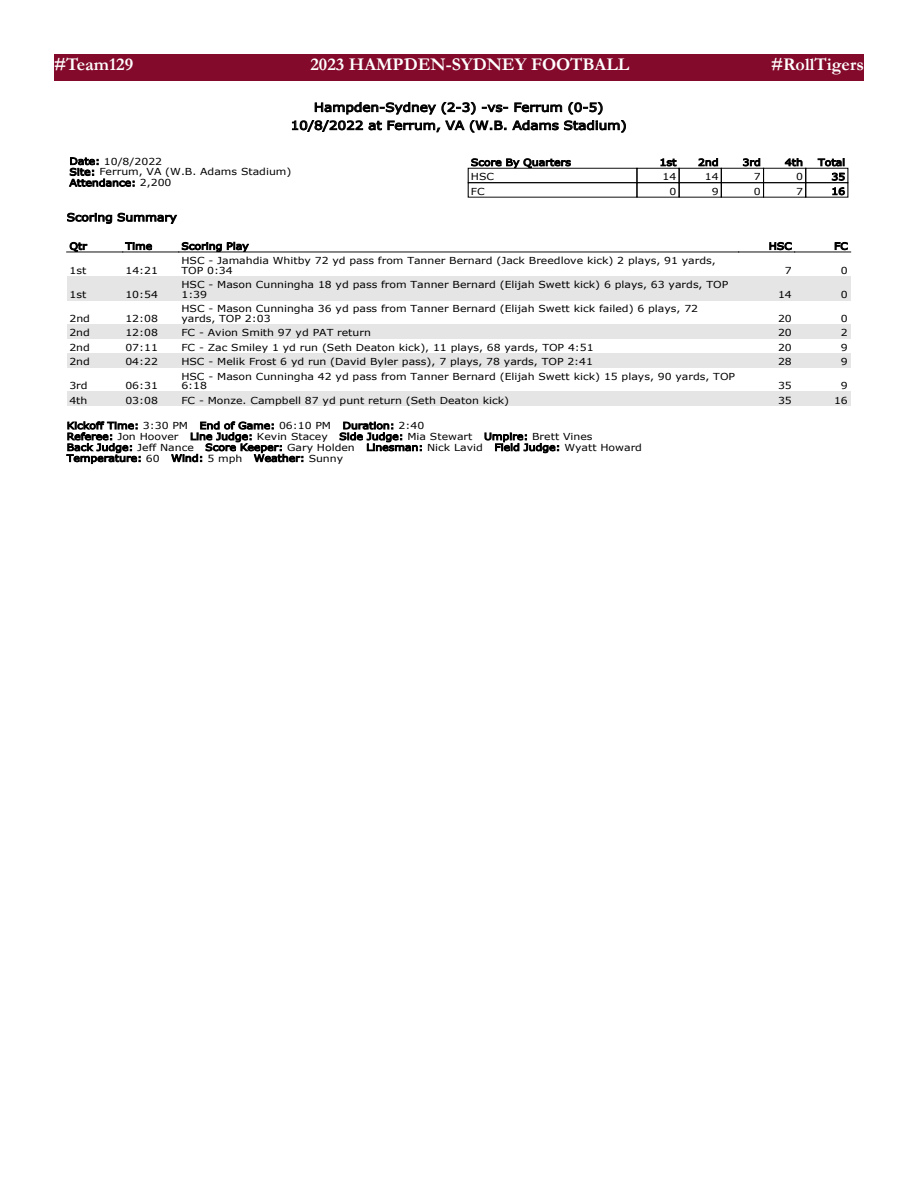
<style>
.page{position:relative;width:918px;height:1188px;background:#fff}
.page>*{position:absolute;margin:0;border:0;box-sizing:border-box;transform-origin:0 0}
.t1{font:700 18px "Garamond";color:#fff}
.t2{font:12px/18px "Verdana";color:#000;text-align:center;scale:1.13 1}
.t3{font:10.8px "Verdana";color:#000;scale:1.13 1}
.t4{font:9.6px/10.8px "Verdana";color:#000;scale:1.13 1}
</style>
<div class="page">
<div style="left:54px;top:54px;width:810px;height:27px;background:#830a2b"></div>
<div style="left:468px;top:182px;width:169px;height:15px;border:1px solid #000"></div>
<div style="left:637px;top:182px;width:42px;height:15px;border:1px solid #000"></div>
<div style="left:679px;top:182px;width:43px;height:15px;border:1px solid #000"></div>
<div style="left:721px;top:182px;width:43px;height:15px;border:1px solid #000"></div>
<div style="left:763px;top:182px;width:43px;height:15px;border:1px solid #000"></div>
<div style="left:805px;top:182px;width:43px;height:15px;border:1px solid #000"></div>
<div style="left:67px;top:276px;width:784px;height:24px;background:#e5e5e5"></div>
<div style="left:67px;top:324px;width:784px;height:15px;background:#e5e5e5"></div>
<div style="left:67px;top:353px;width:784px;height:15px;background:#e5e5e5"></div>
<div style="left:67px;top:392px;width:784px;height:14px;background:#e5e5e5"></div>
<hr style="left:67px;top:252px;width:56px;height:1px;background:#000">
<hr style="left:123px;top:252px;width:56px;height:1px;background:#000">
<hr style="left:179px;top:252px;width:560px;height:1px;background:#000">
<hr style="left:739px;top:252px;width:56px;height:1px;background:#000">
<hr style="left:795px;top:252px;width:56px;height:1px;background:#000">
<p class="t1" style="left:54px;top:52px;width:81px">#Team129</p>
<p class="t1" style="left:310px;top:52px;width:320px">2023 HAMPDEN-SYDNEY FOOTBALL</p>
<p class="t1" style="left:771px;top:52px;width:94px">#RollTigers</p>
<p class="t2" style="left:291px;top:98px;width:299px">Hampden-Sydney (2-3) -vs- Ferrum (0-5)<br>10/8/2022 at Ferrum, VA (W.B. Adams Stadium)</p>
<p class="t4" style="left:69px;top:156px;width:198px">Date: 10/8/2022<br>Site: Ferrum, VA (W.B. Adams Stadium)<br>Attendance: 2,200</p>
<p class="t4" style="left:471px;top:157px;width:90px">Score By Quarters</p>
<p class="t4" style="left:660px;top:157px;width:16px">1st</p>
<p class="t4" style="left:698px;top:157px;width:20px">2nd</p>
<p class="t4" style="left:742px;top:157px;width:18px">3rd</p>
<p class="t4" style="left:785px;top:157px;width:18px">4th</p>
<p class="t4" style="left:818px;top:157px;width:25px">Total</p>
<p class="t4" style="left:471px;top:171px;width:22px">HSC</p>
<p class="t4" style="left:663px;top:171px;width:14px">14</p>
<p class="t4" style="left:705px;top:171px;width:14px">14</p>
<p class="t4" style="left:754px;top:171px;width:8px">7</p>
<p class="t4" style="left:796px;top:171px;width:8px">0</p>
<p class="t4" style="left:831px;top:171px;width:14px">35</p>
<p class="t4" style="left:471px;top:186px;width:14px">FC</p>
<p class="t4" style="left:670px;top:186px;width:8px">0</p>
<p class="t4" style="left:712px;top:186px;width:8px">9</p>
<p class="t4" style="left:754px;top:186px;width:8px">0</p>
<p class="t4" style="left:796px;top:186px;width:8px">7</p>
<p class="t4" style="left:831px;top:186px;width:14px">16</p>
<p class="t3" style="left:67px;top:210px;width:99px">Scoring Summary</p>
<p class="t4" style="left:69px;top:241px;width:17px">Qtr</p>
<p class="t4" style="left:125px;top:241px;width:25px">Time</p>
<p class="t4" style="left:181px;top:241px;width:61px">Scoring Play</p>
<p class="t4" style="left:769px;top:241px;width:22px">HSC</p>
<p class="t4" style="left:834px;top:241px;width:14px">FC</p>
<p class="t4" style="left:69px;top:265px;width:16px">1st</p>
<p class="t4" style="left:125px;top:265px;width:30px">14:21</p>
<p class="t4" style="left:181px;top:256px;width:474px;line-height:9.6px">HSC - Jamahdia Whitby 72 yd pass from Tanner Bernard (Jack Breedlove kick) 2 plays, 91 yards,<br>TOP 0:34</p>
<p class="t4" style="left:785px;top:265px;width:8px">7</p>
<p class="t4" style="left:841px;top:265px;width:8px">0</p>
<p class="t4" style="left:69px;top:289px;width:16px">1st</p>
<p class="t4" style="left:125px;top:289px;width:30px">10:54</p>
<p class="t4" style="left:181px;top:280px;width:485px;line-height:9.6px">HSC - Mason Cunningha 18 yd pass from Tanner Bernard (Elijah Swett kick) 6 plays, 63 yards, TOP<br>1:39</p>
<p class="t4" style="left:778px;top:289px;width:14px">14</p>
<p class="t4" style="left:841px;top:289px;width:8px">0</p>
<p class="t4" style="left:69px;top:313px;width:20px">2nd</p>
<p class="t4" style="left:125px;top:313px;width:30px">12:08</p>
<p class="t4" style="left:181px;top:304px;width:459px;line-height:9.6px">HSC - Mason Cunningha 36 yd pass from Tanner Bernard (Elijah Swett kick failed) 6 plays, 72 yards, TOP 2:03</p>
<p class="t4" style="left:778px;top:313px;width:14px">20</p>
<p class="t4" style="left:841px;top:313px;width:8px">0</p>
<p class="t4" style="left:69px;top:327px;width:20px">2nd</p>
<p class="t4" style="left:125px;top:327px;width:30px">12:08</p>
<p class="t4" style="left:181px;top:327px;width:169px">FC - Avion Smith 97 yd PAT return</p>
<p class="t4" style="left:778px;top:327px;width:14px">20</p>
<p class="t4" style="left:841px;top:327px;width:8px">2</p>
<p class="t4" style="left:69px;top:342px;width:20px">2nd</p>
<p class="t4" style="left:125px;top:342px;width:30px">07:11</p>
<p class="t4" style="left:181px;top:342px;width:366px">FC - Zac Smiley 1 yd run (Seth Deaton kick), 11 plays, 68 yards, TOP 4:51</p>
<p class="t4" style="left:778px;top:342px;width:14px">20</p>
<p class="t4" style="left:841px;top:342px;width:8px">9</p>
<p class="t4" style="left:69px;top:356px;width:20px">2nd</p>
<p class="t4" style="left:125px;top:356px;width:30px">04:22</p>
<p class="t4" style="left:181px;top:356px;width:366px">HSC - Melik Frost 6 yd run (David Byler pass), 7 plays, 78 yards, TOP 2:41</p>
<p class="t4" style="left:778px;top:356px;width:14px">28</p>
<p class="t4" style="left:841px;top:356px;width:8px">9</p>
<p class="t4" style="left:69px;top:380px;width:18px">3rd</p>
<p class="t4" style="left:125px;top:380px;width:30px">06:31</p>
<p class="t4" style="left:181px;top:371px;width:492px;line-height:9.6px">HSC - Mason Cunningha 42 yd pass from Tanner Bernard (Elijah Swett kick) 15 plays, 90 yards, TOP<br>6:18</p>
<p class="t4" style="left:778px;top:380px;width:14px">35</p>
<p class="t4" style="left:841px;top:380px;width:8px">9</p>
<p class="t4" style="left:69px;top:395px;width:18px">4th</p>
<p class="t4" style="left:125px;top:395px;width:30px">03:08</p>
<p class="t4" style="left:181px;top:395px;width:292px">FC - Monze. Campbell 87 yd punt return (Seth Deaton kick)</p>
<p class="t4" style="left:778px;top:395px;width:14px">35</p>
<p class="t4" style="left:834px;top:395px;width:14px">16</p>
<p class="t4" style="left:67px;top:420px;width:511px">Kickoff Time: 3:30 PM End of Game: 06:10 PM Duration: 2:40<br>Referee: Jon Hoover Line Judge: Kevin Stacey Side Judge: Mia Stewart Umpire: Brett Vines<br>Back Judge: Jeff Nance Score Keeper: Gary Holden Linesman: Nick Lavid Field Judge: Wyatt Howard Temperature: 60 Wind: 5 mph Weather: Sunny</p>
</div>
